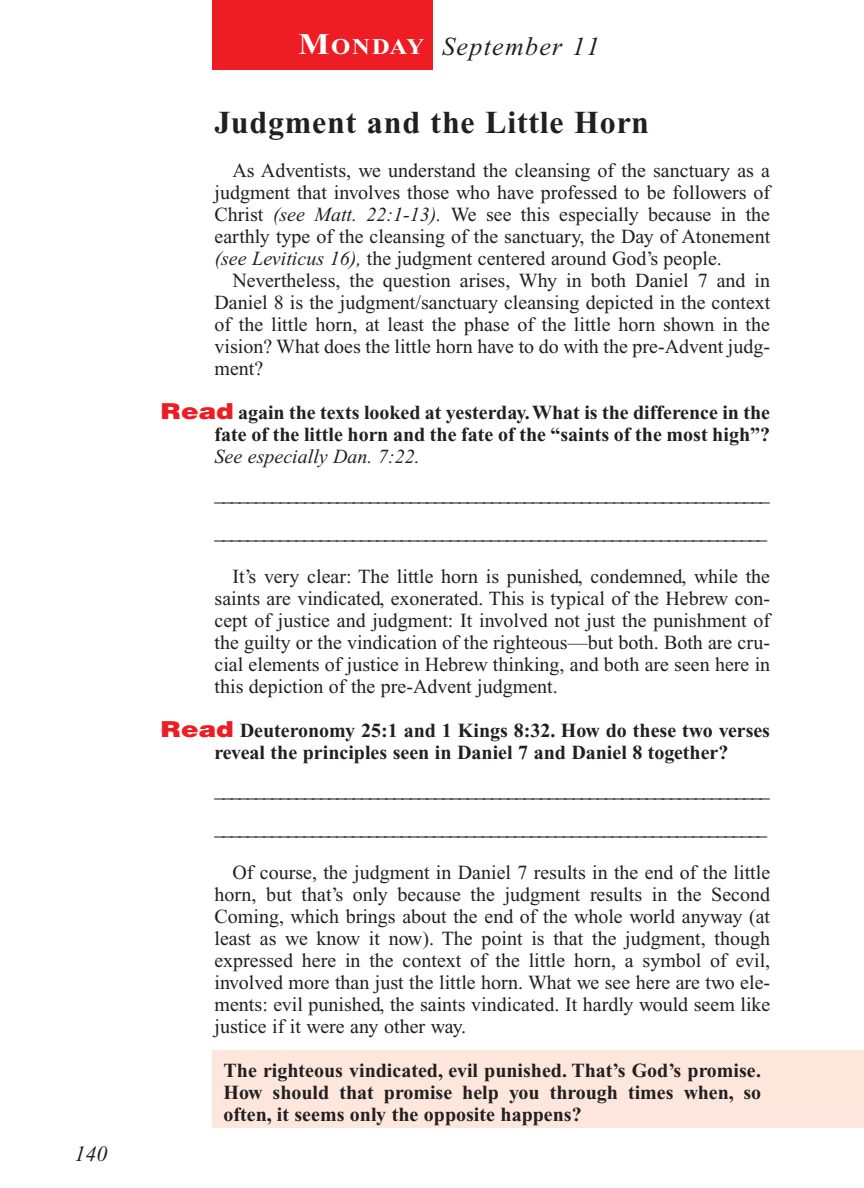
<style>
.page{position:relative;width:864px;height:1188px;background:#fff}
.page>*{position:absolute;margin:0;border:0;box-sizing:border-box;transform-origin:0 0}
.t1{font:700 32px "Times New Roman";letter-spacing:.025em;color:#231f20}
.t2{font:italic 26px "Times New Roman";letter-spacing:.05em;color:#231f20}
.t3{font:italic 22px "Times New Roman";color:#231f20}
.t4{font:20px/22px "Times New Roman";color:#231f20;text-align:justify}
.t5{font:700 20px/22px "Times New Roman";color:#231f20;text-align:right}
.t6{font:italic 20px "Times New Roman";color:#231f20}
.s1{font-weight:700;font-style:normal;font-size:30px;color:#fff}
.s2{font-weight:700;font-style:normal;font-size:22.4px;color:#fff}
.s3{font-style:italic}
.s4{font-family:"Helvetica";font-weight:900;font-size:22px;color:#ee1d23}
</style>
<div class="page">
<div style="left:212px;top:1050px;width:652px;height:78px;background:#fde7dc"></div>
<div style="left:213px;top:0;width:220px;height:70px;background:#ee1d23"></div>
<p class="t3" style="left:74px;top:1146px;width:34px">140</p>
<h2 class="t2" style="left:298px;top:37px;width:302px"><span class="s1">M</span><span class="s2">ONDAY</span> September 11</h2>
<h1 class="t1" style="left:215px;top:111px;width:436px">Judgment and the Little Horn</h1>
<p class="t4" style="left:215px;top:161px;width:557px;text-indent:18px">As Adventists, we understand the cleansing of the sanctuary as a judgment that involves those who have professed to be followers of Christ <span class="s3">(see Matt. 22:1-13).</span> We see this especially because in the earthly type of the cleansing of the sanctuary, the Day of Atonement <span class="s3">(see Leviticus 16),</span> the judgment centered around God’s people.</p>
<p class="t4" style="left:215px;top:271px;width:557px;text-indent:18px">Nevertheless, the question arises, Why in both Daniel 7 and in Daniel 8 is the judgment/sanctuary cleansing depicted in the context of the little horn, at least the phase of the little horn shown in the vision? What does the little horn have to do with the pre-Advent judg&shy;ment?</p>
<p class="t5" style="left:161px;top:403px;width:611px"><span class="s4">Read</span> again the texts looked at yesterday.What is the difference in the fate of the little horn and the fate of the “saints of the most high”?</p>
<p class="t6" style="left:215px;top:449px;width:207px">See especially Dan. 7:22.</p>
<p class="t4" style="left:215px;top:477px;width:557px;line-height:38px">____________________________________________________________________ ____________________________________________________________________</p>
<p class="t4" style="left:215px;top:567px;width:557px;text-indent:18px">It’s very clear: The little horn is punished, condemned, while the saints are vindicated, exonerated. This is typical of the Hebrew con&shy;cept of justice and judgment: It involved not just the punishment of the guilty or the vindication of the righteous—but both. Both are cru&shy;cial elements of justice in Hebrew thinking, and both are seen here in this depiction of the pre-Advent judgment.</p>
<p class="t5" style="left:215px;top:721px;width:557px;text-align:left;text-indent:-54px"><span class="s4">Read</span> Deuteronomy 25:1 and 1 Kings 8:32. How do these two verses reveal the principles seen in Daniel 7 and Daniel 8 together?</p>
<p class="t4" style="left:215px;top:773px;width:557px;line-height:38px">____________________________________________________________________ ____________________________________________________________________</p>
<p class="t4" style="left:215px;top:863px;width:557px;text-indent:18px">Of course, the judgment in Daniel 7 results in the end of the little horn, but that’s only because the judgment results in the Second Coming, which brings about the end of the whole world anyway (at least as we know it now). The point is that the judgment, though expressed here in the context of the little horn, a symbol of evil, involved more than just the little horn. What we see here are two ele&shy;ments: evil punished, the saints vindicated. It hardly would seem like justice if it were any other way.</p>
<p class="t5" style="left:224px;top:1061px;width:539px;text-align:justify">The righteous vindicated, evil punished. That’s God’s promise.<br>How should that promise help you through times when, so often, it seems only the opposite happens?</p>
</div>
